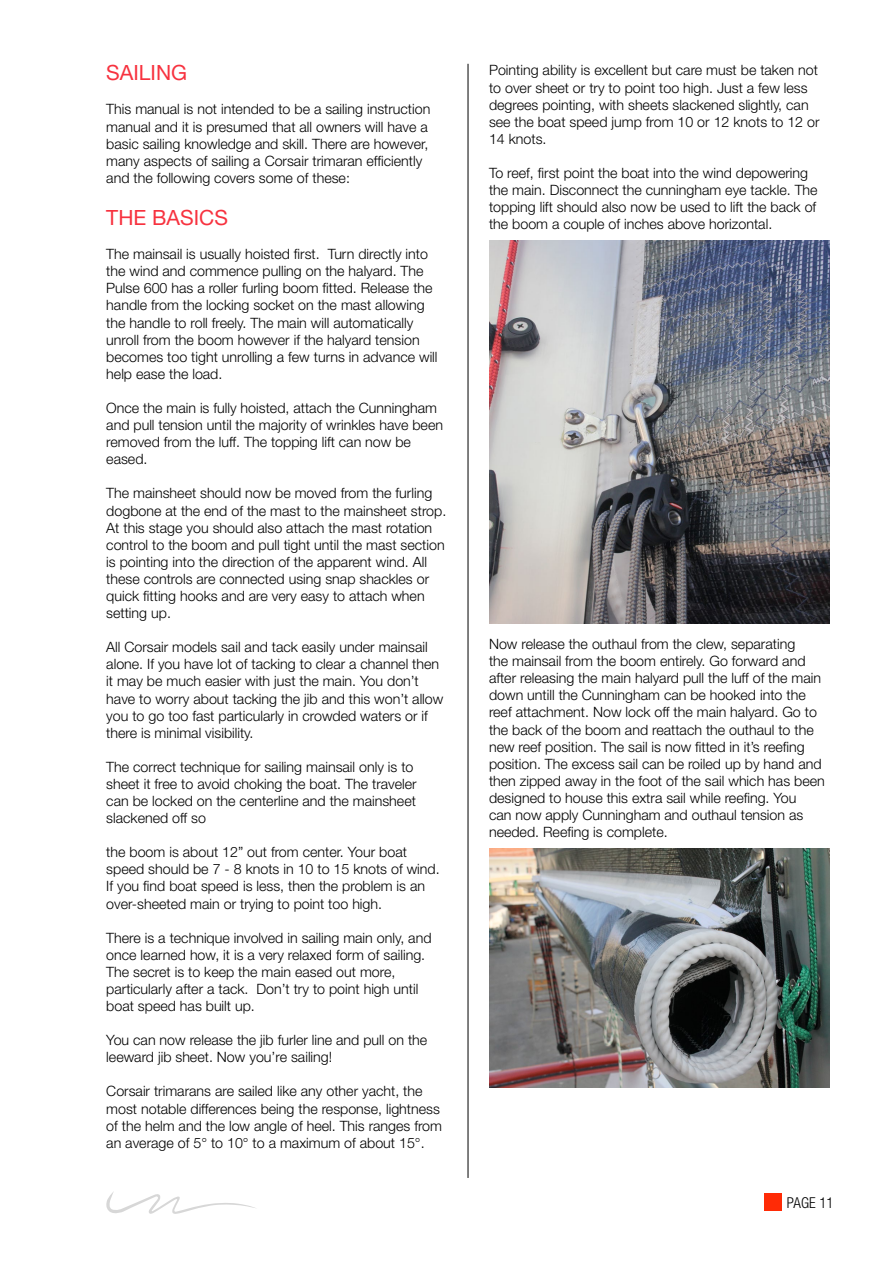
<style>
.page{position:relative;width:893px;height:1263px;background:#fff}
.page>*{position:absolute;margin:0;border:0;box-sizing:border-box;transform-origin:0 0}
.t1{font:21px "Helvetica Neue";color:#f7323f}
.t2{font:300 condensed 15px "Helvetica Neue";color:#000}
.t3{font:300 14.25px/17.1px "Helvetica Neue";color:#000}
</style>
<div class="page">
<div style="left:765px;top:1194px;width:17px;height:17px;background:#ff2b06"></div>
<svg style="left:106px;top:1192px;width:149px;height:22px"></svg>
<hr style="left:468px;top:64px;width:1px;height:1114px;background:#000">
<img style="left:489px;top:241px;width:340px;height:382px">
<img style="left:489px;top:849px;width:340px;height:238px">
<h1 class="t1" style="left:106px;top:60px;width:82px">SAILING</h1>
<p class="t3" style="left:106px;top:100px;width:326px">This manual is not intended to be a sailing instruction manual and it is presumed that all owners will have a basic sailing knowledge and skill. There are however, many aspects of sailing a Corsair trimaran efficiently and the following covers some of these:</p>
<h1 class="t1" style="left:106px;top:205px;width:123px">THE BASICS</h1>
<p class="t3" style="left:106px;top:245px;width:333px">The mainsail is usually hoisted first. Turn directly into the wind and commence pulling on the halyard. The Pulse 600 has a roller furling boom fitted. Release the handle from the locking socket on the mast allowing the handle to roll freely. The main will automatically unroll from the boom however if the halyard tension becomes too tight unrolling a few turns in advance will help ease the load.</p>
<p class="t3" style="left:106px;top:399px;width:338px">Once the main is fully hoisted, attach the Cunningham and pull tension until the majority of wrinkles have been removed from the luff. The topping lift can now be eased.</p>
<p class="t3" style="left:106px;top:484px;width:341px">The mainsheet should now be moved from the furling dogbone at the end of the mast to the mainsheet strop.<br>At this stage you should also attach the mast rotation control to the boom and pull tight until the mast section is pointing into the direction of the apparent wind. All these controls are connected using snap shackles or quick fitting hooks and are very easy to attach when setting up.</p>
<p class="t3" style="left:106px;top:638px;width:339px">All Corsair models sail and tack easily under mainsail alone. If you have lot of tacking to clear a channel then it may be much easier with just the main. You don’t have to worry about tacking the jib and this won’t allow you to go too fast particularly in crowded waters or if there is minimal visibility.</p>
<p class="t3" style="left:106px;top:758px;width:312px">The correct technique for sailing mainsail only is to sheet it free to avoid choking the boat. The traveler can be locked on the centerline and the mainsheet slackened off so</p>
<p class="t3" style="left:106px;top:843px;width:335px">the boom is about 12” out from center. Your boat speed should be 7 - 8 knots in 10 to 15 knots of wind.<br>If you find boat speed is less, then the problem is an over-sheeted main or trying to point too high.</p>
<p class="t3" style="left:106px;top:929px;width:327px">There is a technique involved in sailing main only, and once learned how, it is a very relaxed form of sailing.<br>The secret is to keep the main eased out more, particularly after a tack. Don’t try to point high until boat speed has built up.</p>
<p class="t3" style="left:106px;top:1031px;width:322px">You can now release the jib furler line and pull on the leeward jib sheet. Now you’re sailing!</p>
<p class="t3" style="left:106px;top:1082px;width:337px">Corsair trimarans are sailed like any other yacht, the most notable differences being the response, lightness of the helm and the low angle of heel. This ranges from an average of 5° to 10° to a maximum of about 15°.</p>
<p class="t3" style="left:489px;top:61px;width:332px">Pointing ability is excellent but care must be taken not to over sheet or try to point too high. Just a few less degrees pointing, with sheets slackened slightly, can see the boat speed jump from 10 or 12 knots to 12 or 14 knots.</p>
<p class="t3" style="left:489px;top:164px;width:330px">To reef, first point the boat into the wind depowering the main. Disconnect the cunningham eye tackle. The topping lift should also now be used to lift the back of the boom a couple of inches above horizontal.</p>
<p class="t3" style="left:489px;top:635px;width:337px">Now release the outhaul from the clew, separating<br>the mainsail from the boom entirely. Go forward and after releasing the main halyard pull the luff of the main down untill the Cunningham can be hooked into the reef attachment. Now lock off the main halyard. Go to the back of the boom and reattach the outhaul to the new reef position. The sail is now fitted in it’s reefing position. The excess sail can be roiled up by hand and then zipped away in the foot of the sail which has been designed to house this extra sail while reefing. You<br>can now apply Cunningham and outhaul tension as needed. Reefing is complete.</p>
<p class="t2" style="left:787px;top:1194px;width:48px">PAGE 11</p>
</div>
